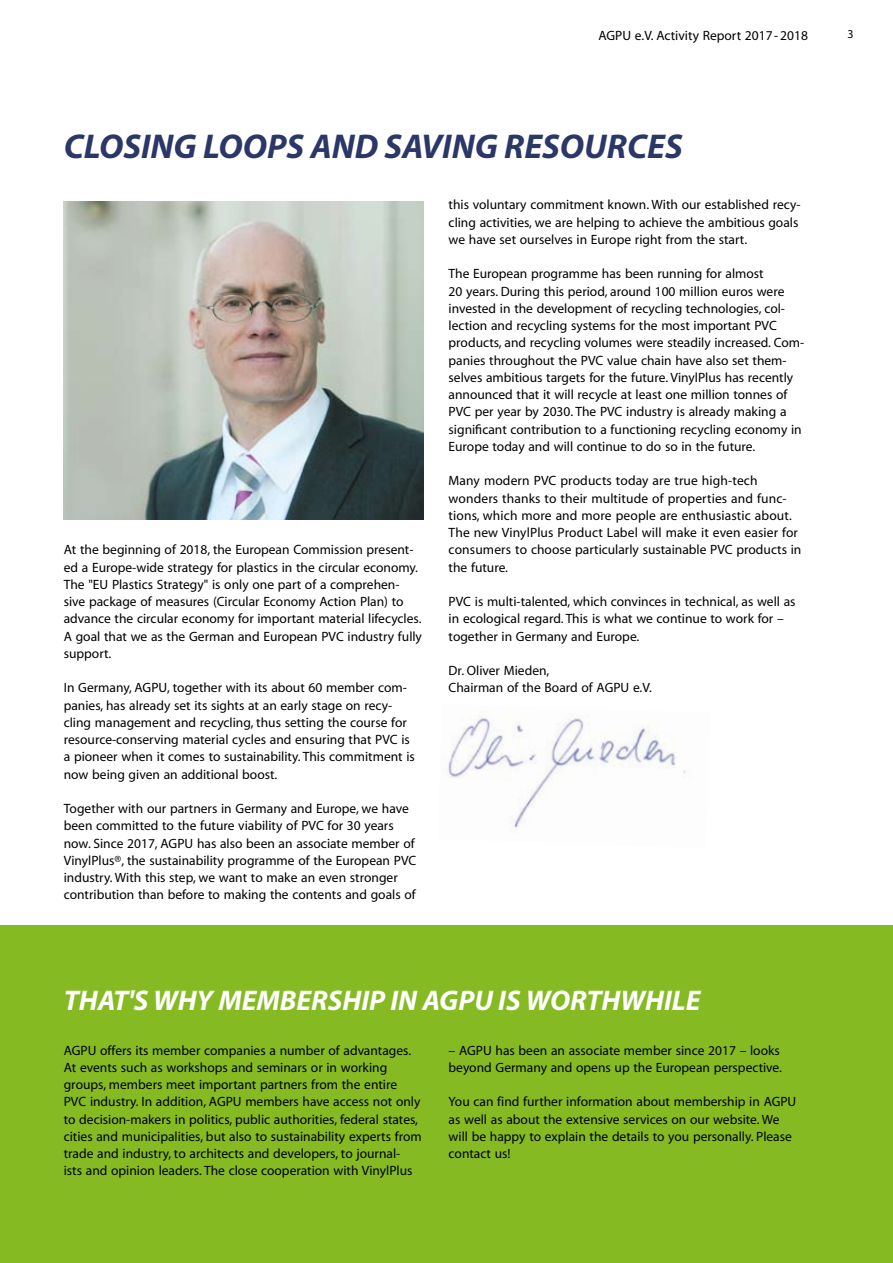
<style>
.page{position:relative;width:893px;height:1263px;background:#fff}
.page>*{position:absolute;margin:0;border:0;box-sizing:border-box;transform-origin:0 0}
.t1{font:italic 700 34.5px "Myriad";color:#2a3767}
.t2{font:italic 700 28.5px "Myriad";color:#fff}
.t3{font:13.5px/17.2px "Myriad";color:#000}
.t4{font:12px "Myriad";color:#000}
</style>
<div class="page">
<img style="left:444px;top:715px;width:242px;height:118px">
<div style="left:0;top:925px;width:893px;height:338px;background:#85ba22"></div>
<img style="left:64px;top:202px;width:359px;height:318px">
<p class="t3" style="left:598px;top:27px;width:211px">AGPU e.V. Activity Report 2017 - 2018</p>
<p class="t4" style="left:847px;top:28px;width:8px">3</p>
<h1 class="t1" style="left:64px;top:129px;width:97px">CLOSING</h1>
<h1 class="t1" style="left:203px;top:129px;width:131px">LOOPS AND</h1>
<h1 class="t1" style="left:385px;top:129px;width:77px">SAVING</h1>
<h1 class="t1" style="left:504px;top:129px;width:78px">RESOURCE</h1>
<h1 class="t1" style="left:665px;top:129px;width:19px">S</h1>
<p class="t3" style="left:64px;top:542px;width:360px">At the beginning of 2018, the European Commission present&shy;ed a Europe-wide strategy for plastics in the circular economy.<br>The "EU Plastics Strategy" is only one part of a comprehen&shy;sive package of measures (Circular Economy Action Plan) to advance the circular economy for important material lifecycles.<br>A goal that we as the German and European PVC industry fully support.</p>
<p class="t3" style="left:64px;top:680px;width:353px">In Germany, AGPU, together with its about 60 member com&shy;panies, has already set its sights at an early stage on recy&shy;cling management and recycling, thus setting the course for resource-conserving material cycles and ensuring that PVC is a pioneer when it comes to sustainability. This commitment is now being given an additional boost.</p>
<p class="t3" style="left:64px;top:800px;width:354px">Together with our partners in Germany and Europe, we have been committed to the future viability of PVC for 30 years now. Since 2017, AGPU has also been an associate member of VinylPlus®, the sustainability programme of the European PVC industry. With this step, we want to make an even stronger contribution than before to making the contents and goals of</p>
<p class="t3" style="left:449px;top:197px;width:353px">this voluntary commitment known. With our established recy&shy;cling activities, we are helping to achieve the ambitious goals we have set ourselves in Europe right from the start.</p>
<p class="t3" style="left:449px;top:266px;width:357px">The European programme has been running for almost<br>20 years. During this period, around 100 million euros were invested in the development of recycling technologies, col&shy;lection and recycling systems for the most important PVC products, and recycling volumes were steadily increased. Com&shy;panies throughout the PVC value chain have also set them&shy;selves ambitious targets for the future. VinylPlus has recently announced that it will recycle at least one million tonnes of PVC per year by 2030. The PVC industry is already making a significant contribution to a functioning recycling economy in Europe today and will continue to do so in the future.</p>
<p class="t3" style="left:449px;top:473px;width:354px">Many modern PVC products today are true high-tech wonders thanks to their multitude of properties and func&shy;tions, which more and more people are enthusiastic about.<br>The new VinylPlus Product Label will make it even easier for consumers to choose particularly sustainable PVC products in the future.</p>
<p class="t3" style="left:449px;top:594px;width:348px">PVC is multi-talented, which convinces in technical, as well as in ecological regard. This is what we continue to work for – together in Germany and Europe.</p>
<p class="t3" style="left:449px;top:663px;width:205px">Dr. Oliver Mieden,<br>Chairman of the Board of AGPU e.V.</p>
<h2 class="t2" style="left:64px;top:986px;width:174px">THAT 'S WHY MEMBER</h2>
<h2 class="t2" style="left:328px;top:986px;width:218px">SHIP IN AGPU IS WORT</h2>
<h2 class="t2" style="left:602px;top:986px;width:76px">HWHILE</h2>
<p class="t3" style="left:449px;top:1042px;width:335px">– AGPU has been an associate member since 2017 – looks beyond Germany and opens up the European perspective.</p>
<p class="t3" style="left:449px;top:1094px;width:349px">You can find further information about membership in AGPU as well as about the extensive services on our website. We will be happy to explain the details to you personally. Please contact us!</p>
<p class="t3" style="left:64px;top:1042px;width:359px">AGPU offers its member companies a number of advantages.<br>At events such as workshops and seminars or in working groups, members meet important partners from the entire PVC industry. In addition, AGPU members have access not only to decision-makers in politics, public authorities, federal states, cities and municipalities, but also to sustainability experts from trade and industry, to architects and developers, to journal&shy;ists and opinion leaders. The close cooperation with VinylPlus</p>
</div>
